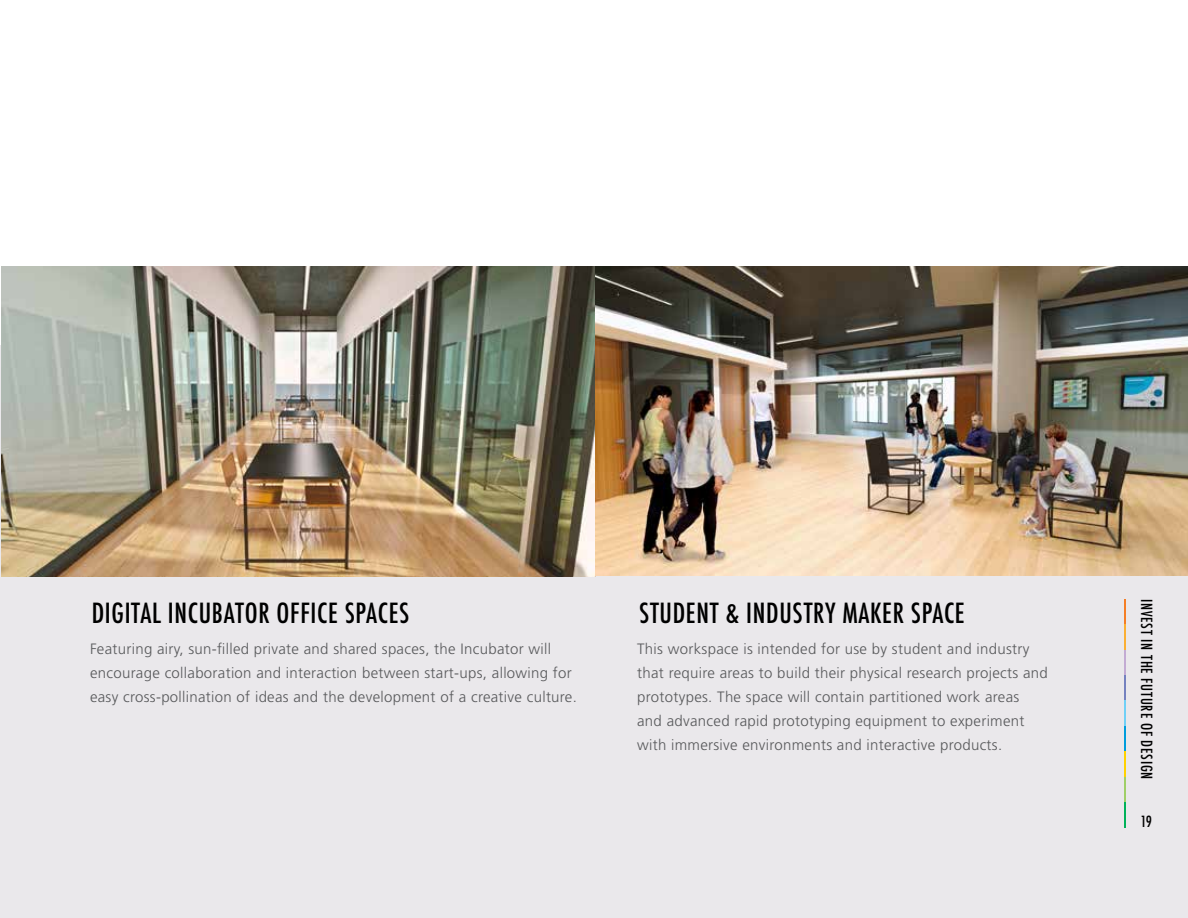
<style>
.page{position:relative;width:1188px;height:918px;background:#fff}
.page>*{position:absolute;margin:0;border:0;box-sizing:border-box;transform-origin:0 0}
.t1{font:500 condensed 27px "Futura";letter-spacing:.025em;color:#000}
.t2{font:300 15px/24px "Frutiger LT Std";letter-spacing:.02em;color:#58595b}
.t3{font:500 condensed 15px "Futura";letter-spacing:.05em;color:#000}
</style>
<div class="page">
<div style="left:0;top:345px;width:1188px;height:573px;background:#eae8eb"></div>
<hr style="left:1124px;top:599px;width:2px;height:25px;background:#f57e25">
<hr style="left:1124px;top:624px;width:2px;height:26px;background:#fbaf34">
<hr style="left:1124px;top:650px;width:2px;height:25px;background:#c3abd3">
<hr style="left:1124px;top:675px;width:2px;height:26px;background:#7581bf">
<hr style="left:1124px;top:701px;width:2px;height:25px;background:#71d0f6">
<hr style="left:1124px;top:726px;width:2px;height:26px;background:#009ddc">
<hr style="left:1124px;top:752px;width:2px;height:25px;background:#ffd200">
<hr style="left:1124px;top:777px;width:2px;height:26px;background:#a0cf67">
<hr style="left:1124px;top:803px;width:2px;height:25px;background:#00b259">
<img style="left:2px;top:266px;width:1186px;height:310px">
<h1 class="t1" style="left:92px;top:596px;width:319px">DIGITAL INCUBATOR OFFICE SPACES</h1>
<h1 class="t1" style="left:639px;top:596px;width:327px">STUDENT &amp; INDUSTRY MAKER SPACE</h1>
<p class="t2" style="left:90px;top:637px;width:488px">Featuring airy, sun-filled private and shared spaces, the Incubator will encourage collaboration and interaction between start-ups, allowing for easy cross-pollination of ideas and the development of a creative culture.</p>
<p class="t2" style="left:637px;top:637px;width:412px">This workspace is intended for use by student and industry that require areas to build their physical research projects and prototypes. The space will contain partitioned work areas and advanced rapid prototyping equipment to experiment with immersive environments and interactive products.</p>
<p class="t3" style="left:1156px;top:599px;width:182px;rotate:90deg">INVEST IN THE FUTURE OF DESIGN</p>
<p class="t3" style="left:1141px;top:812px;width:13px">19</p>
</div>
